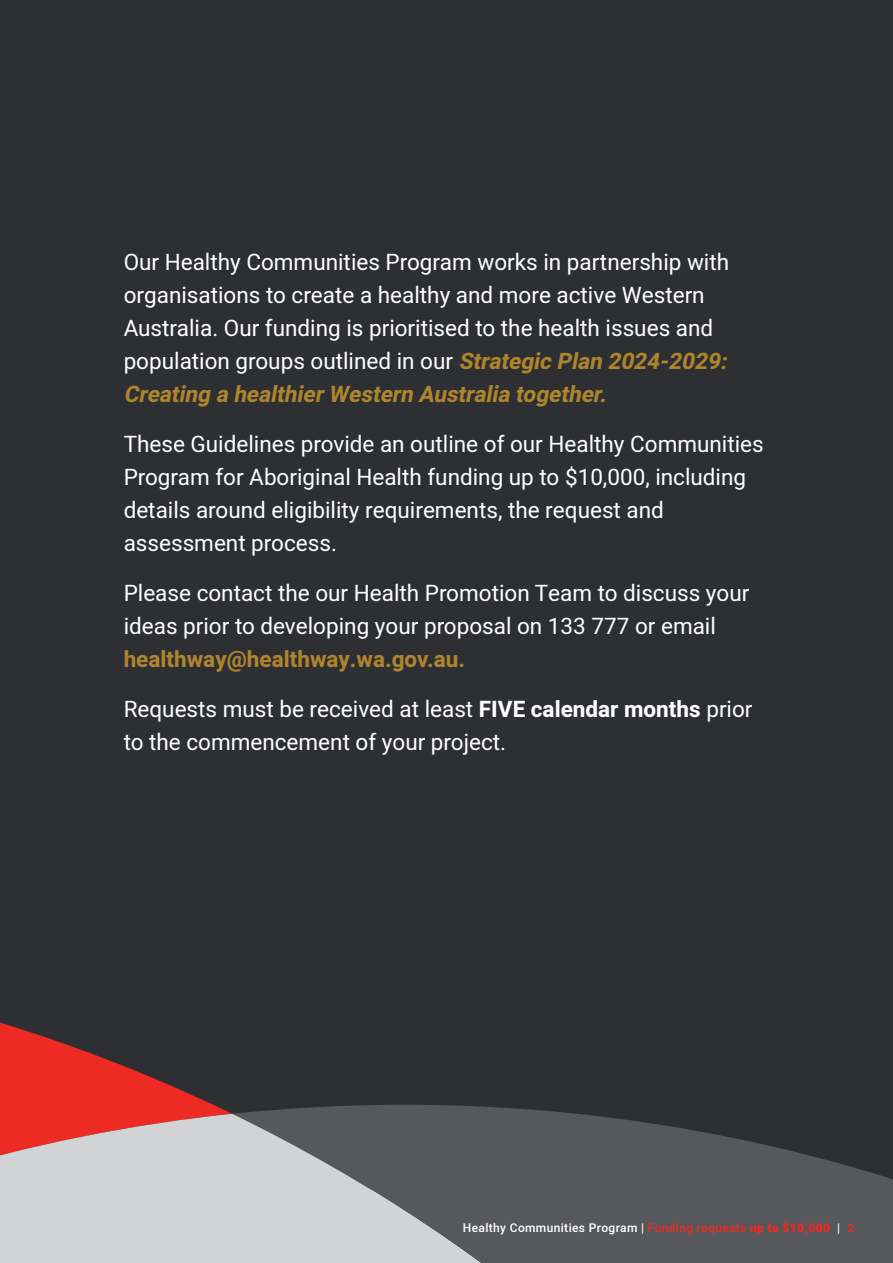
<style>
.page{position:relative;width:893px;height:1263px;background:#fff}
.page>*{position:absolute;margin:0;border:0;box-sizing:border-box;transform-origin:0 0}
.t1{font:22.5px/33px "Heebo";color:#fff}
.t2{font:700 22.5px "Heebo";color:#ae852d}
.t3{font:500 12px "Heebo";letter-spacing:.03em;color:#fff}
.s1{font-weight:700;font-style:italic;color:#ae852d}
.s2{font-weight:700}
.s3{color:#ed2a24}
.s4{font-weight:900;color:#ed2a24}
.s5{font-weight:700;font-size:11.25px;color:#ed2a24}
</style>
<div class="page">
<div style="left:0;top:0;width:893px;height:1190px;background:#2d2f32"></div>
<svg style="left:0;top:1022px;width:214px;height:83px;fill:#ed2a24"></svg>
<svg style="left:0;top:1105px;width:576px;height:9px"></svg>
<svg style="left:0;top:1114px;width:893px;height:149px;background:#868284"></svg>
<p class="t1" style="left:124px;top:246px;width:610px">Our Healthy Communities Program works in partnership with organisations to create a healthy and more active Western Australia. Our funding is prioritised to the health issues and population groups outlined in our <span class="s1">Strategic Plan 2024-2029:<br>Creating a healthierWestern Australia together.</span></p>
<p class="t1" style="left:124px;top:428px;width:642px">These Guidelines provide an outline of our Healthy Communities Program for Aboriginal Health funding up to $10,000, including details around eligibility requirements, the request and assessment process.</p>
<p class="t1" style="left:124px;top:577px;width:627px">Please contact the our Health Promotion Team to discuss your ideas prior to developing your proposal on 133 777 or email</p>
<p class="t2" style="left:124px;top:644px;width:343px">healthway@healthway.wa.gov.au.</p>
<p class="t1" style="left:124px;top:693px;width:630px">Requests must be received at least <span class="s2">FIVE calendar months</span> prior to the commencement of your project.</p>
<p class="t3" style="left:463px;top:1219px;width:393px">Healthy Communities Program | <span class="s3">Funding requests</span> <span class="s4">up to $10,000</span> | <span class="s5">2</span></p>
</div>
